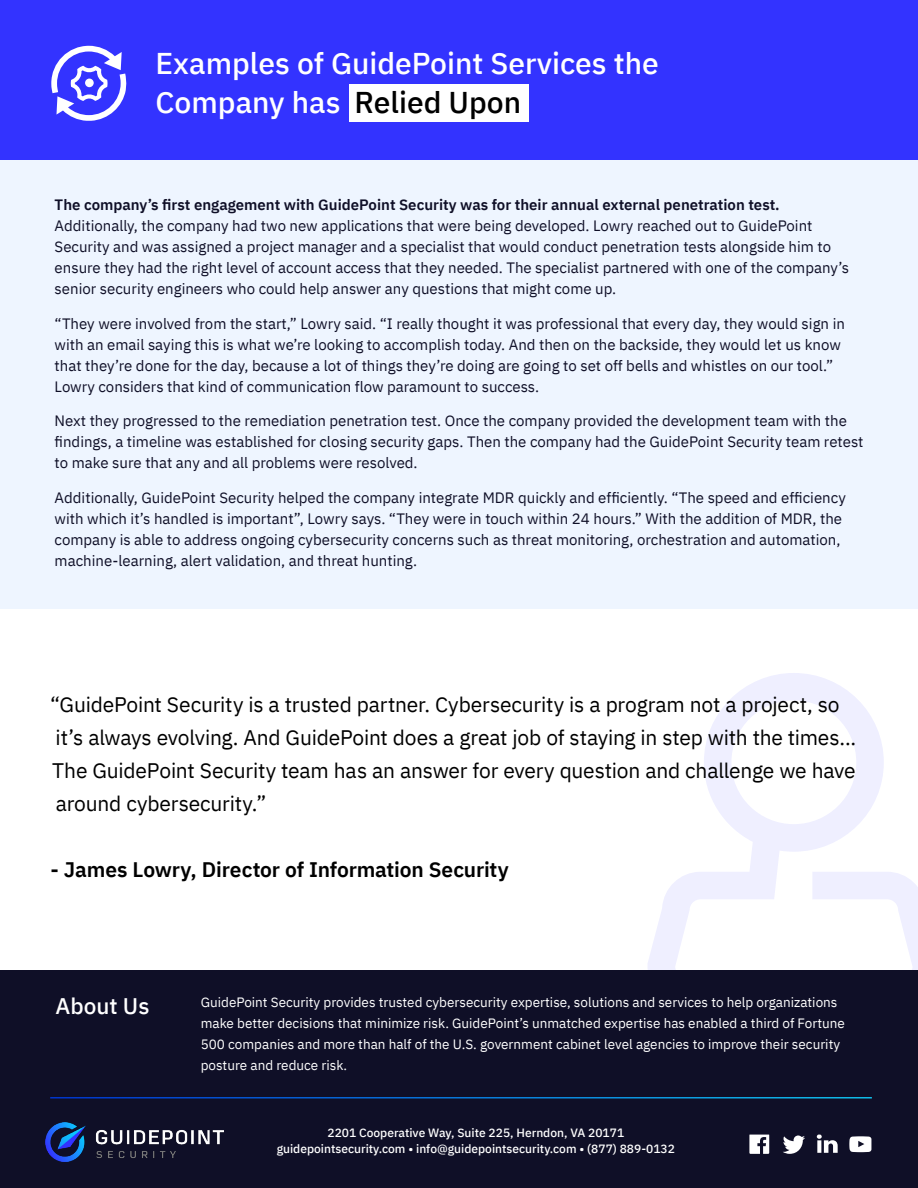
<style>
.page{position:relative;width:918px;height:1188px;background:#fff}
.page>*{position:absolute;margin:0;border:0;box-sizing:border-box;transform-origin:0 0}
.t1{font:500 30px/39px "IBM Plex Sans";color:#fff}
.t2{font:500 22.5px "IBM Plex Sans";color:#fff}
.t3{font:21px/33px "IBM Plex Sans";letter-spacing:-.01em;color:#000}
.t4{font:600 21px "IBM Plex Sans";letter-spacing:-.01em;color:#000}
.t5{font:15px/21px "IBM Plex Sans";color:#0f0f27}
.t6{font:600 15px "IBM Plex Sans";color:#0f0f27}
.t7{font:13.5px/21px "IBM Plex Sans";color:#fff}
.t8{font:500 12px/16.5px "IBM Plex Sans";color:#fff;text-align:center}
.s1{color:#000}
</style>
<div class="page">
<div style="left:0;top:145px;width:918px;height:464px;background:#eef5ff"></div>
<svg style="left:647px;top:673px;width:271px;height:298px"></svg>
<div style="left:0;top:971px;width:918px;height:217px;background:#0f0f27"></div>
<hr style="left:50px;top:1097px;width:822px;height:2px;background:#fff">
<svg style="left:749px;top:1135px;width:20px;height:19px"></svg>
<svg style="left:783px;top:1136px;width:22px;height:18px"></svg>
<svg style="left:817px;top:1135px;width:21px;height:18px"></svg>
<svg style="left:849px;top:1136px;width:22px;height:16px"></svg>
<img style="left:46px;top:1122px;width:178px;height:39px">
<div style="left:0;top:0;width:918px;height:159px;background:#33f"></div>
<svg style="left:51px;top:46px;width:75px;height:75px"></svg>
<div style="left:85px;top:79px;width:9px;height:8px;background:#fff;border-radius:4px"></div>
<div style="left:349px;top:85px;width:180px;height:37px;background:#fff"></div>
<h1 class="t1" style="left:156px;top:42px;width:505px">Examples of GuidePoint Services the<br>Company has <span class="s1">Relied Upon</span></h1>
<p class="t6" style="left:55px;top:193px;width:727px">The company’s first engagement with GuidePoint Security was for their annual external penetration test.</p>
<p class="t5" style="left:55px;top:214px;width:796px">Additionally, the company had two new applications that were being developed. Lowry reached out to GuidePoint Security and was assigned a project manager and a specialist that would conduct penetration tests alongside him to ensure they had the right level of account access that they needed. The specialist partnered with one of the company’s senior security engineers who could help answer any questions that might come up.</p>
<p class="t5" style="left:55px;top:312px;width:792px">“They were involved from the start,” Lowry said. “I really thought it was professional that every day, they would sign in with an email saying this is what we’re looking to accomplish today. And then on the backside, they would let us know that they’re done for the day, because a lot of things they’re doing are going to set off bells and whistles on our tool.” Lowry considers that kind of communication flow paramount to success.</p>
<p class="t5" style="left:55px;top:409px;width:810px">Next they progressed to the remediation penetration test. Once the company provided the development team with the findings, a timeline was established for closing security gaps. Then the company had the GuidePoint Security team retest to make sure that any and all problems were resolved.</p>
<p class="t5" style="left:55px;top:486px;width:793px">Additionally, GuidePoint Security helped the company integrate MDR quickly and efficiently. “The speed and efficiency with which it’s handled is important”, Lowry says. “They were in touch within 24 hours.” With the addition of MDR, the company is able to address ongoing cybersecurity concerns such as threat monitoring, orchestration and automation, machine-learning, alert validation, and threat hunting.</p>
<p class="t3" style="left:50px;top:687px;width:808px">“GuidePoint Security is a trusted partner. Cybersecurity is a program not a project, so it’s always evolving. And GuidePoint does a great job of staying in step with the times...<br>The GuidePoint Security team has an answer for every question and challenge we have around cybersecurity.”</p>
<h3 class="t4" style="left:51px;top:853px;width:460px">- James Lowry, Director of Information Security</h3>
<h2 class="t2" style="left:55px;top:989px;width:96px">About Us</h2>
<p class="t7" style="left:201px;top:991px;width:646px">GuidePoint Security provides trusted cybersecurity expertise, solutions and services to help organizations make better decisions that minimize risk. GuidePoint’s unmatched expertise has enabled a third of Fortune 500 companies and more than half of the U.S. government cabinet level agencies to improve their security posture and reduce risk.</p>
<p class="t8" style="left:277px;top:1123px;width:400px">2201 Cooperative Way, Suite 225, Herndon, VA 20171 guidepointsecurity.com • info@guidepointsecurity.com • (877) 889-0132</p>
</div>
